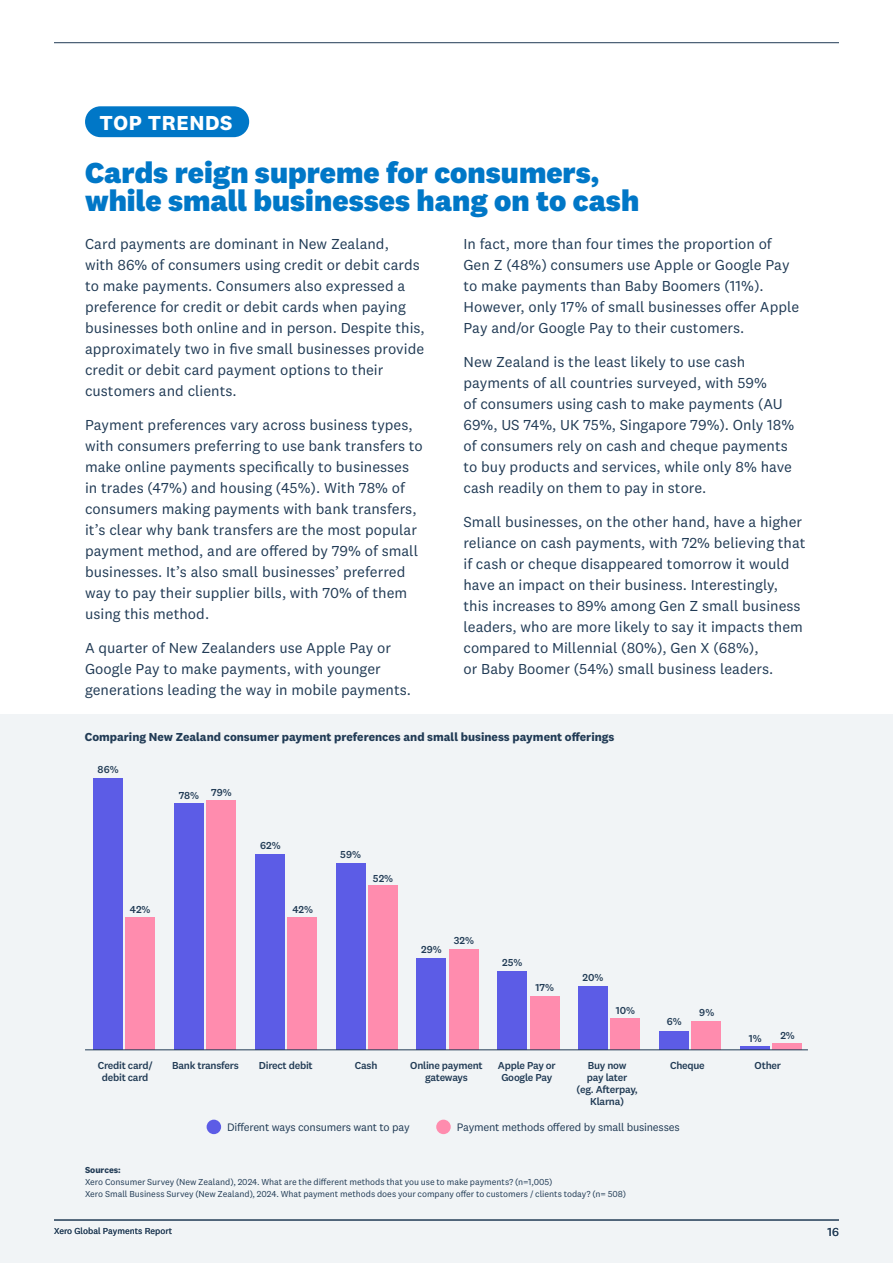
<style>
.page{position:relative;width:893px;height:1263px;background:#fff}
.page>*{position:absolute;margin:0;border:0;box-sizing:border-box;transform-origin:0 0}
.t1{font:800 30px/28.5px "National 2";color:#0077c7}
.t2{font:700 21px "National 2";letter-spacing:.03em;color:#fff}
.t3{font:15px/21px "National 2";color:#213b55}
.t4{font:700 12px "National 2";color:#213b55}
.t5{font:12px "National 2";color:#213b55}
.t6{font:11.25px "National 2";letter-spacing:-.02em;color:#213b55}
.t7{font:500 10.5px/12px "National 2";letter-spacing:-.025em;color:#213b55;text-align:center}
.t8{font:9px/12px "National 2";color:#213b55}
.t9{font:700 9px "National 2";letter-spacing:-.005em;color:#213b55}
</style>
<div class="page">
<div style="left:0;top:714px;width:893px;height:549px;background:#f1f4f6"></div>
<hr style="left:54px;top:42px;width:785px;height:1px;background:#213b55">
<hr style="left:54px;top:1220px;width:785px;height:1px;background:#213b55">
<div style="left:85px;top:106px;width:164px;height:31px;background:#0077c7;border-radius:15px"></div>
<div style="left:436px;top:1120px;width:15px;height:14px;background:#ff8cae;border-radius:50%"></div>
<div style="left:207px;top:1120px;width:14px;height:14px;background:#5c5ce6;border-radius:50%"></div>
<div style="left:126px;top:917px;width:29px;height:133px;background:#ff8cae"></div>
<div style="left:207px;top:800px;width:29px;height:250px;background:#ff8cae"></div>
<div style="left:288px;top:917px;width:29px;height:133px;background:#ff8cae"></div>
<div style="left:368px;top:886px;width:29px;height:164px;background:#ff8cae"></div>
<div style="left:449px;top:949px;width:29px;height:101px;background:#ff8cae"></div>
<div style="left:530px;top:996px;width:29px;height:54px;background:#ff8cae"></div>
<div style="left:611px;top:1018px;width:29px;height:32px;background:#ff8cae"></div>
<div style="left:692px;top:1021px;width:29px;height:29px;background:#ff8cae"></div>
<div style="left:772px;top:1043px;width:29px;height:7px;background:#ff8cae"></div>
<div style="left:94px;top:778px;width:29px;height:272px;background:#5c5ce6"></div>
<div style="left:174px;top:804px;width:29px;height:246px;background:#5c5ce6"></div>
<div style="left:255px;top:854px;width:29px;height:196px;background:#5c5ce6"></div>
<div style="left:336px;top:864px;width:29px;height:186px;background:#5c5ce6"></div>
<div style="left:417px;top:958px;width:29px;height:92px;background:#5c5ce6"></div>
<div style="left:498px;top:971px;width:29px;height:79px;background:#5c5ce6"></div>
<div style="left:578px;top:987px;width:30px;height:63px;background:#5c5ce6"></div>
<div style="left:659px;top:1031px;width:29px;height:19px;background:#5c5ce6"></div>
<hr style="left:740px;top:1047px;width:29px;height:3px;background:#5c5ce6">
<hr style="left:85px;top:1049px;width:723px;height:1px;background:#213b55">
<h2 class="t2" style="left:99px;top:110px;width:135px">TOP TRENDS</h2>
<h1 class="t1" style="left:85px;top:158px;width:556px">Cards reign supreme for consumers, while small businesses hang on to cash</h1>
<p class="t3" style="left:85px;top:233px;width:341px">Card payments are dominant in New Zealand,<br>with 86% of consumers using credit or debit cards to make payments. Consumers also expressed a preference for credit or debit cards when paying businesses both online and in person. Despite this, approximately two in five small businesses provide credit or debit card payment options to their customers and clients.</p>
<p class="t3" style="left:85px;top:414px;width:339px">Payment preferences vary across business types, with consumers preferring to use bank transfers to make online payments specifically to businesses in trades (47%) and housing (45%). With 78% of consumers making payments with bank transfers, it’s clear why bank transfers are the most popular payment method, and are offered by 79% of small businesses. It’s also small businesses’ preferred way to pay their supplier bills, with 70% of them using this method.</p>
<p class="t3" style="left:85px;top:637px;width:327px">A quarter of New Zealanders use Apple Pay or<br>Google Pay to make payments, with younger generations leading the way in mobile payments.</p>
<p class="t3" style="left:463px;top:233px;width:337px">In fact, more than four times the proportion of Gen Z (48%) consumers use Apple or Google Pay to make payments than Baby Boomers (11%).<br>However, only 17% of small businesses offer Apple Pay and/or Google Pay to their customers.</p>
<p class="t3" style="left:463px;top:351px;width:332px">New Zealand is the least likely to use cash payments of all countries surveyed, with 59%<br>of consumers using cash to make payments (AU 69%, US 74%, UK 75%, Singapore 79%). Only 18% of consumers rely on cash and cheque payments to buy products and services, while only 8% have cash readily on them to pay in store.</p>
<p class="t3" style="left:463px;top:511px;width:344px">Small businesses, on the other hand, have a higher reliance on cash payments, with 72% believing that if cash or cheque disappeared tomorrow it would have an impact on their business. Interestingly, this increases to 89% among Gen Z small business leaders, who are more likely to say it impacts them compared to Millennial (80%), Gen X (68%),<br>or Baby Boomer (54%) small business leaders.</p>
<p class="t4" style="left:85px;top:730px;width:531px">Comparing New Zealand consumer payment preferences and small business payment offerings</p>
<p class="t7" style="left:98px;top:764px;width:22px">86%</p>
<p class="t7" style="left:179px;top:789px;width:22px">78%</p>
<p class="t7" style="left:211px;top:786px;width:22px">79%</p>
<p class="t7" style="left:130px;top:903px;width:22px">42%</p>
<p class="t7" style="left:260px;top:839px;width:22px">62%</p>
<p class="t7" style="left:293px;top:903px;width:22px">42%</p>
<p class="t7" style="left:340px;top:848px;width:22px">59%</p>
<p class="t7" style="left:373px;top:872px;width:22px">52%</p>
<p class="t7" style="left:421px;top:943px;width:22px">29%</p>
<p class="t7" style="left:454px;top:934px;width:22px">32%</p>
<p class="t7" style="left:502px;top:956px;width:22px">25%</p>
<p class="t7" style="left:535px;top:981px;width:20px">17%</p>
<p class="t7" style="left:583px;top:971px;width:22px">20%</p>
<p class="t7" style="left:616px;top:1004px;width:21px">10%</p>
<p class="t7" style="left:667px;top:1016px;width:16px">6%</p>
<p class="t7" style="left:699px;top:1006px;width:16px">9%</p>
<p class="t7" style="left:749px;top:1032px;width:14px">1%</p>
<p class="t7" style="left:780px;top:1029px;width:16px">2%</p>
<p class="t7" style="left:98px;top:1059px;width:56px">Credit card/ debit card</p>
<p class="t7" style="left:172px;top:1059px;width:68px">Bank transfers</p>
<p class="t7" style="left:259px;top:1059px;width:55px">Direct debit</p>
<p class="t7" style="left:355px;top:1059px;width:24px">Cash</p>
<p class="t7" style="left:410px;top:1059px;width:74px">Online payment gateways</p>
<p class="t7" style="left:498px;top:1059px;width:59px">Apple Pay or<br>Google Pay</p>
<p class="t7" style="left:576px;top:1059px;width:63px">Buy now<br>pay later<br>(eg. Afterpay,<br>Klarna)</p>
<p class="t7" style="left:670px;top:1059px;width:36px">Cheque</p>
<p class="t7" style="left:755px;top:1059px;width:28px">Other</p>
<p class="t6" style="left:227px;top:1120px;width:184px">Different ways consumers want to pay</p>
<p class="t6" style="left:457px;top:1120px;width:224px">Payment methods offered by small businesses</p>
<p class="t9" style="left:85px;top:1164px;width:37px">Sources:</p>
<p class="t8" style="left:85px;top:1176px;width:542px">Xero Consumer Survey (New Zealand), 2024. What are the different methods that you use to make payments? (n=1,005)<br>Xero Small Business Survey (New Zealand), 2024. What payment methods does your company offer to customers / clients today? (n= 508)</p>
<p class="t8" style="left:54px;top:1225px;width:120px">Xero Global Payments Report</p>
<p class="t5" style="left:828px;top:1225px;width:13px">16</p>
</div>
